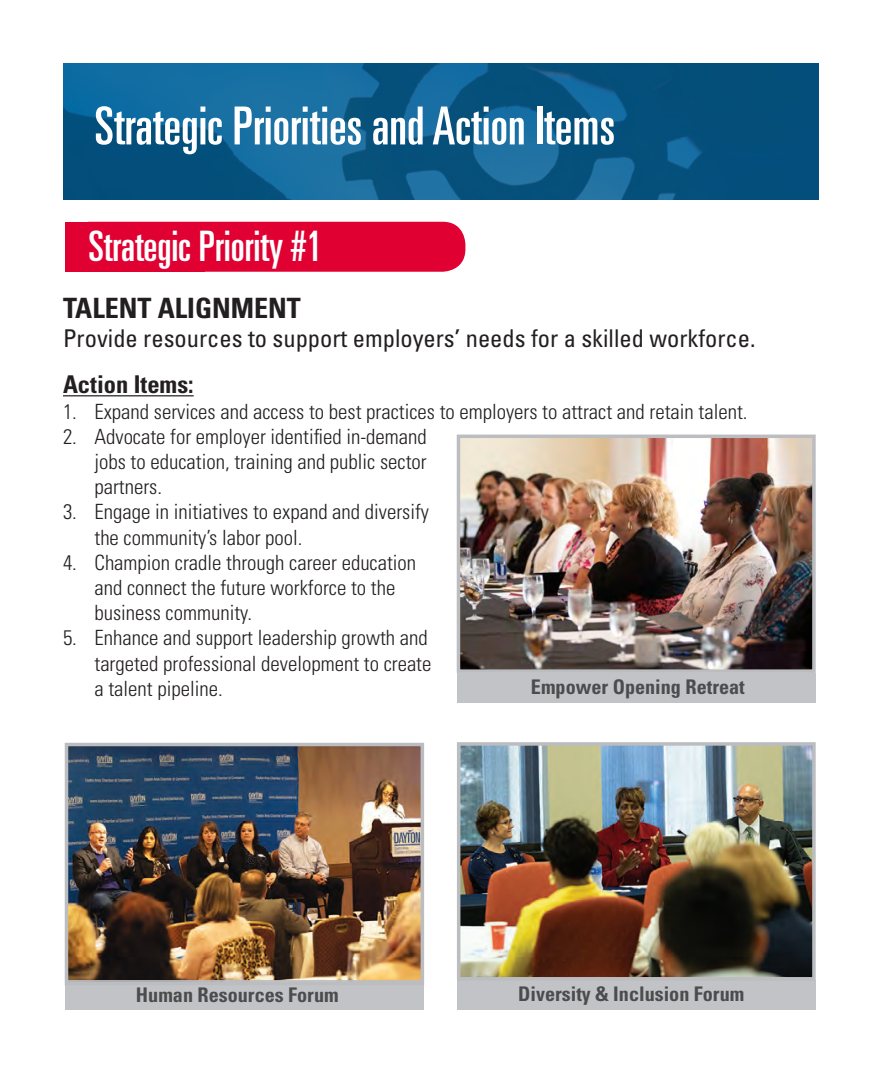
<style>
.page{position:relative;width:882px;height:1071px;background:#fff}
.page>*{position:absolute;margin:0;border:0;box-sizing:border-box;transform-origin:0 0}
.t1{font:ultra-condensed 52.5px "Univers LT Std";color:#fff}
.t2{font:ultra-condensed 42px "Univers LT Std";color:#fff}
.t3{font:700 condensed 28px "Univers LT Std";color:#231f20}
.t4{font:condensed 24.5px "Univers LT Std";color:#231f20}
.t5{font:700 condensed 24.5px "Univers LT Std";color:#231f20}
.t6{font:300 condensed 21px/25.2px "Univers LT Std";color:#231f20}
.t7{font:700 condensed 20.12px "Univers LT Std";color:#4b4c4d}
</style>
<div class="page">
<svg style="left:63px;top:63px;width:756px;height:137px;background:#0c5b8a"></svg>
<hr style="left:63px;top:395px;width:131px;height:1px;background:#231f20">
<svg style="left:65px;top:222px;width:20px;height:50px"></svg>
<div style="left:67px;top:222px;width:398px;height:50px;background:#e00031;border-radius:23px"></div>
<div style="left:457px;top:980px;width:359px;height:30px;background:#bcbdc0"></div>
<img style="left:462px;top:747px;width:349px;height:229px">
<div style="left:457px;top:742px;width:359px;height:239px;border:4px solid #bcbdc0"></div>
<img style="left:462px;top:440px;width:349px;height:228px">
<div style="left:457px;top:435px;width:359px;height:238px;border:4px solid #bcbdc0"></div>
<div style="left:457px;top:673px;width:359px;height:29px;background:#bcbdc0"></div>
<img style="left:70px;top:748px;width:349px;height:232px">
<div style="left:65px;top:743px;width:359px;height:242px;border:4px solid #bcbdc0"></div>
<div style="left:65px;top:981px;width:359px;height:29px;background:#bcbdc0"></div>
<p class="t1" style="left:94px;top:96px;width:522px">Strategic Priorities and Action Items</p>
<p class="t2" style="left:88px;top:222px;width:235px">Strategic Priority #1</p>
<p class="t3" style="left:63px;top:291px;width:239px">TALENT ALIGNMENT</p>
<p class="t4" style="left:63px;top:323px;width:694px">Provide resources to support employers’ needs for a skilled workforce.</p>
<p class="t5" style="left:63px;top:370px;width:132px">Action Items:</p>
<p class="t6" style="left:63px;top:399px;width:686px">1. Expand services and access to best practices to employers to attract and retain talent.</p>
<p class="t6" style="left:94px;top:424px;width:334px;text-align:justify;text-indent:-32px">2. Advocate for employer identified in-demand jobs to education, training and public sector partners.</p>
<p class="t6" style="left:94px;top:499px;width:336px;text-indent:-32px">3. Engage in initiatives to expand and diversify the community’s labor pool.</p>
<p class="t6" style="left:94px;top:550px;width:323px;text-indent:-32px">4. Champion cradle through career education and connect the future workforce to the business community.</p>
<p class="t6" style="left:94px;top:625px;width:338px;text-indent:-32px">5. Enhance and support leadership growth and targeted professional development to create a talent pipeline.</p>
<p class="t7" style="left:531px;top:674px;width:215px">Empower Opening Retreat</p>
<p class="t7" style="left:136px;top:982px;width:204px">Human Resources Forum</p>
<p class="t7" style="left:518px;top:982px;width:228px">Diversity &amp; Inclusion Forum</p>
</div>
